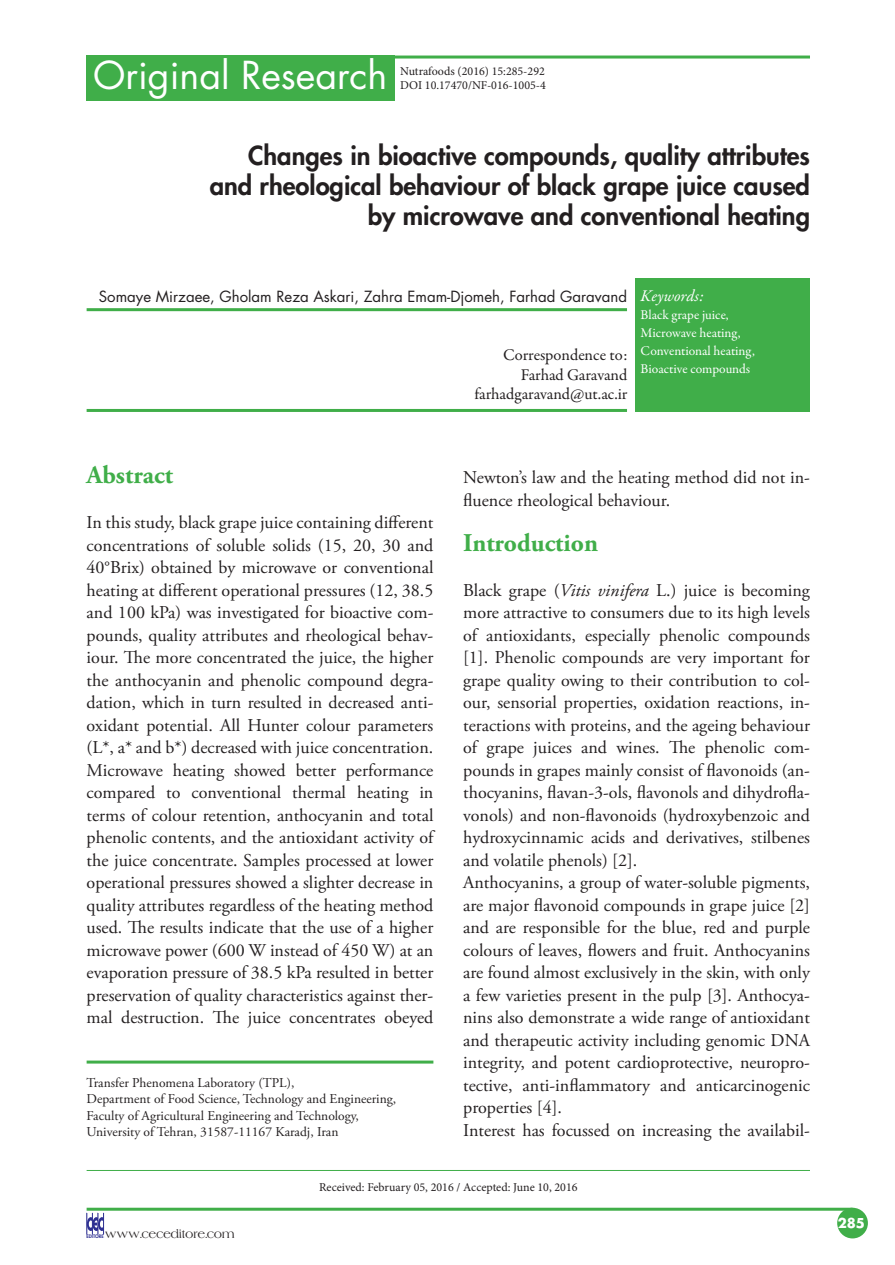
<style>
.page{position:relative;width:895px;height:1265px;background:#fff}
.page>*{position:absolute;margin:0;border:0;box-sizing:border-box;transform-origin:0 0}
.t1{font:37.5px "Futura";color:#fff}
.t2{font:800 25.5px/30px "Futura";color:#231f20;text-align:right}
.t3{font:700 25.5px "Adobe Garamond Pro";color:#40ae49}
.t4{font:18px/22.5px "Adobe Garamond Pro";color:#231f20}
.t5{font:16.5px/19.5px "Garamond Premr Pro";letter-spacing:-.005em;color:#231f20;text-align:right}
.t6{font:italic 16.5px "Garamond Premr Pro";color:#fff}
.t7{font:15px "Futura";color:#231f20}
.t8{font:13.5px/16.5px "Adobe Garamond Pro";color:#231f20}
.t9{font:13.5px/18px "Garamond Premr Pro";letter-spacing:-.005em;color:#fff}
.t10{font:700 13.2px "Futura";color:#fff}
.t11{font:12px/14.4px "Minion Pro";color:#231f20}
.t12{font:10.5px "Americana";color:#231f20}
.t13{font:800 4.65px "Futura";color:#2e3092}
.s1{font-style:italic}
.s2{font-size:3.45px}
</style>
<div class="page">
<hr style="left:87px;top:56px;width:722px;height:3px;background:#40ae49">
<hr style="left:87px;top:1207px;width:765px;height:3px;background:#40ae49">
<svg style="left:87px;top:1213px;width:17px;height:21px"></svg>
<div style="left:87px;top:56px;width:308px;height:45px;background:#40ae49"></div>
<div style="left:837px;top:1207px;width:30px;height:31px;background:#40ae49;border-radius:50%"></div>
<hr style="left:87px;top:308px;width:540px;height:3px;background:#40ae49">
<hr style="left:87px;top:409px;width:540px;height:3px;background:#40ae49">
<hr style="left:87px;top:1170px;width:722px;height:1px;background:#40ae49">
<div style="left:635px;top:278px;width:174px;height:134px;background:#40ae49"></div>
<hr style="left:87px;top:1060px;width:346px;height:3px;background:#40ae49">
<h1 class="t1" style="left:93px;top:50px;width:295px">Original Research</h1>
<p class="t11" style="left:400px;top:64px;width:147px">Nutrafoods (2016) 15:285-292<br>DOI 10.17470/NF-016-1005-4</p>
<h2 class="t2" style="left:210px;top:140px;width:601px">Changes in bioactive compounds, quality attributes and rheological behaviour of black grape juice caused by microwave and conventional heating</h2>
<p class="t7" style="left:99px;top:286px;width:529px">Somaye Mirzaee, Gholam Reza Askari, Zahra Emam-Djomeh, Farhad Garavand</p>
<p class="t5" style="left:474px;top:346px;width:154px">Correspondence to:<br>Farhad Garavand farhadgaravand@ut.ac.ir</p>
<p class="t6" style="left:640px;top:285px;width:65px">Keywords:</p>
<p class="t9" style="left:640px;top:306px;width:116px">Black grape juice,<br>Microwave heating,<br>Conventional heating,<br>Bioactive compounds</p>
<h2 class="t3" style="left:87px;top:460px;width:88px">Abstract</h2>
<p class="t4" style="left:87px;top:512px;width:348px;text-align:justify">In this study, black grape juice containing different concentrations of soluble solids (15, 20, 30 and 40°Brix) obtained by microwave or conventional heating at different operational pressures (12, 38.5 and 100 kPa) was investigated for bioactive com&shy;pounds, quality attributes and rheological behav&shy;iour. The more concentrated the juice, the higher the anthocyanin and phenolic compound degra&shy;dation, which in turn resulted in decreased anti&shy;oxidant potential. All Hunter colour parameters (L*, a* and b*) decreased with juice concentration.<br>Microwave heating showed better performance compared to conventional thermal heating in terms of colour retention, anthocyanin and total phenolic contents, and the antioxidant activity of the juice concentrate. Samples processed at lower operational pressures showed a slighter decrease in quality attributes regardless of the heating method used. The results indicate that the use of a higher microwave power (600 W instead of 450 W) at an evaporation pressure of 38.5 kPa resulted in better preservation of quality characteristics against ther&shy;mal destruction. The juice concentrates obeyed</p>
<p class="t8" style="left:87px;top:1074px;width:311px">Transfer Phenomena Laboratory (TPL),<br>Department of Food Science, Technology and Engineering, Faculty of Agricultural Engineering and Technology, University of Tehran, 31587-11167 Karadj, Iran</p>
<p class="t4" style="left:463px;top:467px;width:348px">Newton’s law and the heating method did not in&shy;fluence rheological behaviour.</p>
<h2 class="t3" style="left:463px;top:528px;width:136px">Introduction</h2>
<p class="t4" style="left:463px;top:579px;width:348px">Black grape (<span class="s1">Vitis vinifera</span> L.) juice is becoming more attractive to consumers due to its high levels of antioxidants, especially phenolic compounds [1]. Phenolic compounds are very important for grape quality owing to their contribution to col&shy;our, sensorial properties, oxidation reactions, in&shy;teractions with proteins, and the ageing behaviour of grape juices and wines. The phenolic com&shy;pounds in grapes mainly consist of flavonoids (an&shy;thocyanins, flavan-3-ols, flavonols and dihydrofla&shy;vonols) and non-flavonoids (hydroxybenzoic and hydroxycinnamic acids and derivatives, stilbenes and volatile phenols) [2].<br>Anthocyanins, a group of water-soluble pigments, are major flavonoid compounds in grape juice [2] and are responsible for the blue, red and purple colours of leaves, flowers and fruit. Anthocyanins are found almost exclusively in the skin, with only a few varieties present in the pulp [3]. Anthocya&shy;nins also demonstrate a wide range of antioxidant and therapeutic activity including genomic DNA integrity, and potent cardioprotective, neuropro&shy;tective, anti-inflammatory and anticarcinogenic properties [4].<br>Interest has focussed on increasing the availabil-</p>
<p class="t12" style="left:105px;top:1227px;width:131px">www.ceceditore.com</p>
<p class="t13" style="left:87px;top:1233px;width:24px">EDITORE <span class="s2">srl</span></p>
<p class="t11" style="left:319px;top:1180px;width:260px">Received: February 05, 2016 / Accepted: June 10, 2016</p>
<p class="t10" style="left:837px;top:1214px;width:29px">285</p>
</div>
